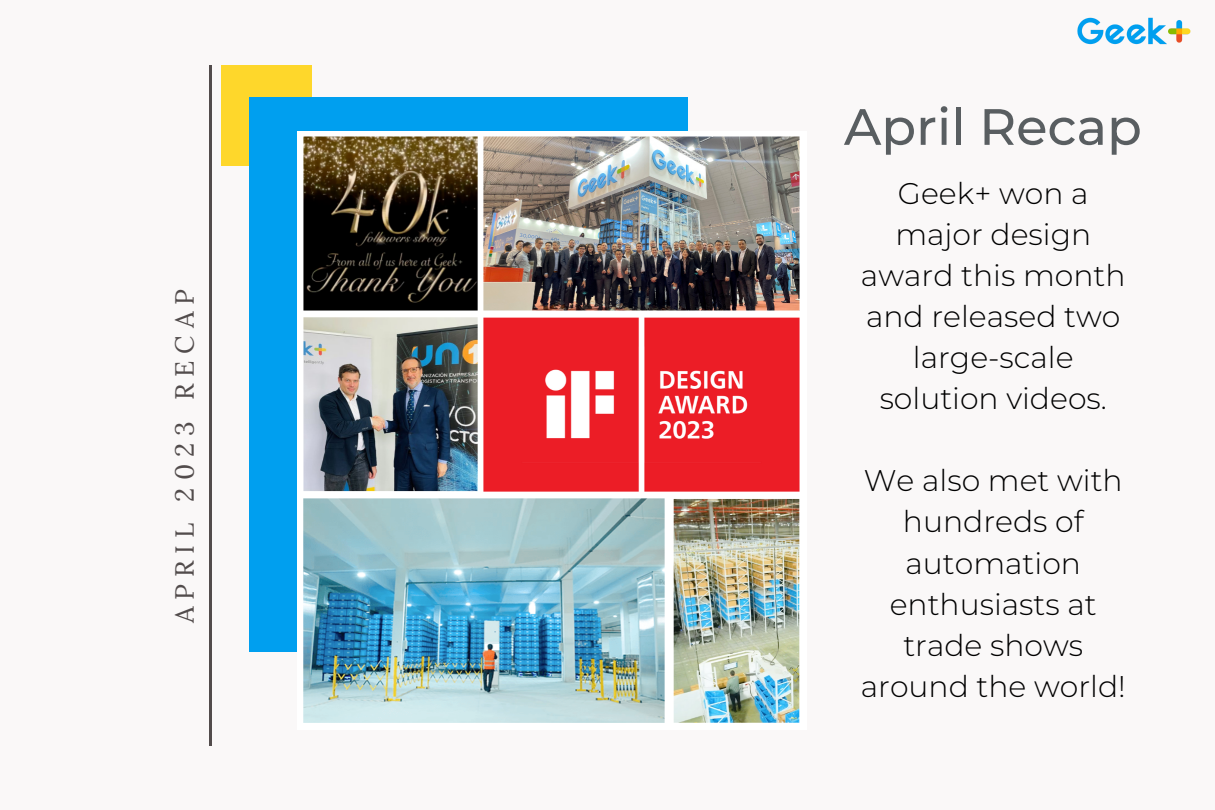
<style>
.page{position:relative;width:1215px;height:810px;background:#faf8f8}
.page>*{position:absolute;margin:0;border:0;box-sizing:border-box;transform-origin:0 0}
.t1{font:500 51px "Montserrat";color:#595e61}
.t2{font:300 29.9px/41.1px "Montserrat";color:#000;text-align:center}
.t3{font:26.2px "Lora";letter-spacing:.27em;color:#524c4c}
</style>
<div class="page">
<div style="left:221px;top:65px;width:91px;height:100px;background:#fed72b"></div>
<div style="left:250px;top:97px;width:438px;height:554px;background:#009fef"></div>
<hr style="left:209px;top:65px;width:3px;height:680px;background:#524c4c">
<img style="left:1077px;top:17px;width:114px;height:28px">
<img style="left:298px;top:131px;width:502px;height:592px">
<p class="t3" style="left:168px;top:623px;width:336px;rotate:-90deg">APRIL 2023 RECAP</p>
<h1 class="t1" style="left:844px;top:95px;width:299px">April Recap</h1>
<p class="t2" style="left:861px;top:172px;width:266px">Geek+ won a major design award this month and released two large-scale solution videos.</p>
<p class="t2" style="left:861px;top:460px;width:266px">We also met with hundreds of automation enthusiasts at trade shows around the world!</p>
</div>
